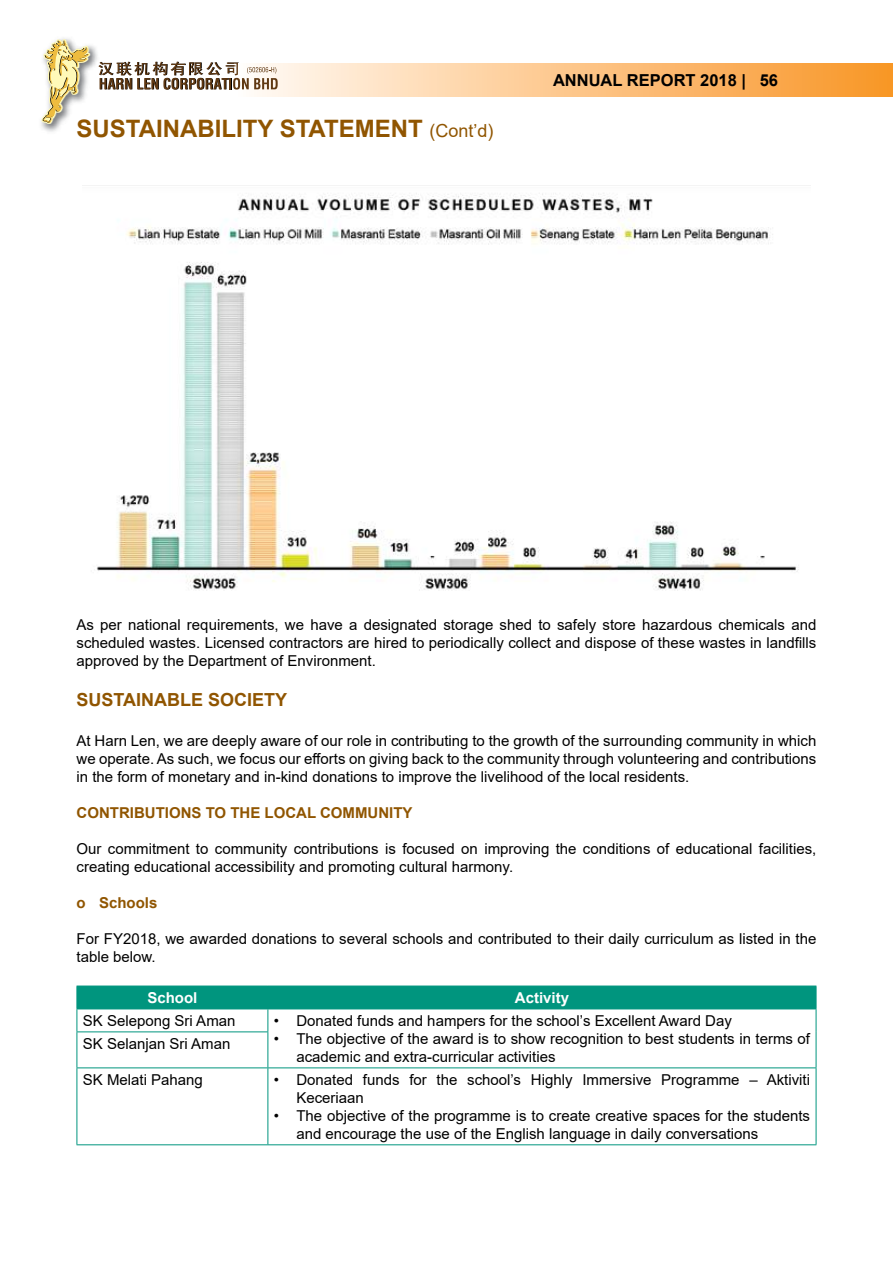
<style>
.page{position:relative;width:893px;height:1263px;background:#fff}
.page>*{position:absolute;margin:0;border:0;box-sizing:border-box;transform-origin:0 0}
.t1{font:700 24px "Arial";color:#905501}
.t2{font:700 18px "Arial";color:#905501}
.t3{font:700 16.5px "Arial";color:#000}
.t4{font:15px/18px "Arial";color:#000}
.t5{font:700 15px "Arial";color:#905501}
.t6{font:700 15px "Arial";color:#fff}
.s1{font-weight:400;font-size:18px}
</style>
<div class="page">
<div style="left:235px;top:63px;width:657px;height:33px;background:linear-gradient(to right,#fffbf7,#f99526)"></div>
<img style="left:41px;top:38px;width:57px;height:94px">
<svg style="left:41px;top:39px;width:50px;height:85px"></svg>
<svg style="left:98px;top:62px;width:180px;height:28px"></svg>
<img style="left:82px;top:185px;width:729px;height:406px">
<svg style="left:77px;top:986px;width:740px;height:46px"></svg>
<hr style="left:77px;top:1031px;width:191px;height:1px;background:#00957e">
<hr style="left:77px;top:1032px;width:1px;height:35px;background:#00957e">
<hr style="left:267px;top:1032px;width:1px;height:35px;background:#00957e">
<hr style="left:816px;top:1032px;width:1px;height:35px;background:#00957e">
<hr style="left:77px;top:1067px;width:191px;height:1px;background:#00957e">
<hr style="left:77px;top:1068px;width:1px;height:76px;background:#00957e">
<hr style="left:268px;top:1067px;width:548px;height:1px;background:#00957e">
<hr style="left:267px;top:1068px;width:1px;height:76px;background:#00957e">
<hr style="left:816px;top:1068px;width:1px;height:76px;background:#00957e">
<hr style="left:77px;top:1144px;width:191px;height:1px;background:#00957e">
<hr style="left:268px;top:1144px;width:548px;height:1px;background:#00957e">
<h1 class="t1" style="left:77px;top:111px;width:418px">SUSTAINABILITY STATEMENT <span class="s1">(Cont’d)</span></h1>
<p class="t3" style="left:553px;top:68px;width:227px">ANNUAL REPORT 2018 | 56</p>
<p class="t4" style="left:77px;top:616px;width:741px;text-align:justify">As per national requirements, we have a designated storage shed to safely store hazardous chemicals and scheduled wastes. Licensed contractors are hired to periodically collect and dispose of these wastes in landfills approved by the Department of Environment.</p>
<p class="t2" style="left:77px;top:687px;width:212px">SUSTAINABLE SOCIETY</p>
<p class="t4" style="left:77px;top:731px;width:741px;text-align:justify">At Harn Len, we are deeply aware of our role in contributing to the growth of the surrounding community in which we operate. As such, we focus our efforts on giving back to the community through volunteering and contributions in the form of monetary and in-kind donations to improve the livelihood of the local residents.</p>
<p class="t5" style="left:77px;top:802px;width:338px">CONTRIBUTIONS TO THE LOCAL COMMUNITY</p>
<p class="t4" style="left:77px;top:839px;width:741px">Our commitment to community contributions is focused on improving the conditions of educational facilities, creating educational accessibility and promoting cultural harmony.</p>
<p class="t5" style="left:77px;top:892px;width:82px">o Schools</p>
<p class="t4" style="left:77px;top:929px;width:741px">For FY2018, we awarded donations to several schools and contributed to their daily curriculum as listed in the table below.</p>
<p class="t6" style="left:147px;top:987px;width:52px">School</p>
<p class="t6" style="left:515px;top:987px;width:56px">Activity</p>
<p class="t4" style="left:83px;top:1011px;width:154px">SK Selepong Sri Aman</p>
<p class="t4" style="left:274px;top:1011px;width:460px">• Donated funds and hampers for the school’s Excellent Award Day</p>
<p class="t4" style="left:296px;top:1029px;width:515px;text-indent:-22px">• The objective of the award is to show recognition to best students in terms of academic and extra-curricular activities</p>
<p class="t4" style="left:83px;top:1034px;width:149px">SK Selanjan Sri Aman</p>
<p class="t4" style="left:83px;top:1070px;width:122px">SK Melati Pahang</p>
<p class="t4" style="left:296px;top:1070px;width:515px;text-indent:-22px">• Donated funds for the school’s Highly Immersive Programme – Aktiviti<br>Keceriaan</p>
<p class="t4" style="left:296px;top:1106px;width:515px;text-indent:-22px">• The objective of the programme is to create creative spaces for the students and encourage the use of the English language in daily conversations</p>
</div>
